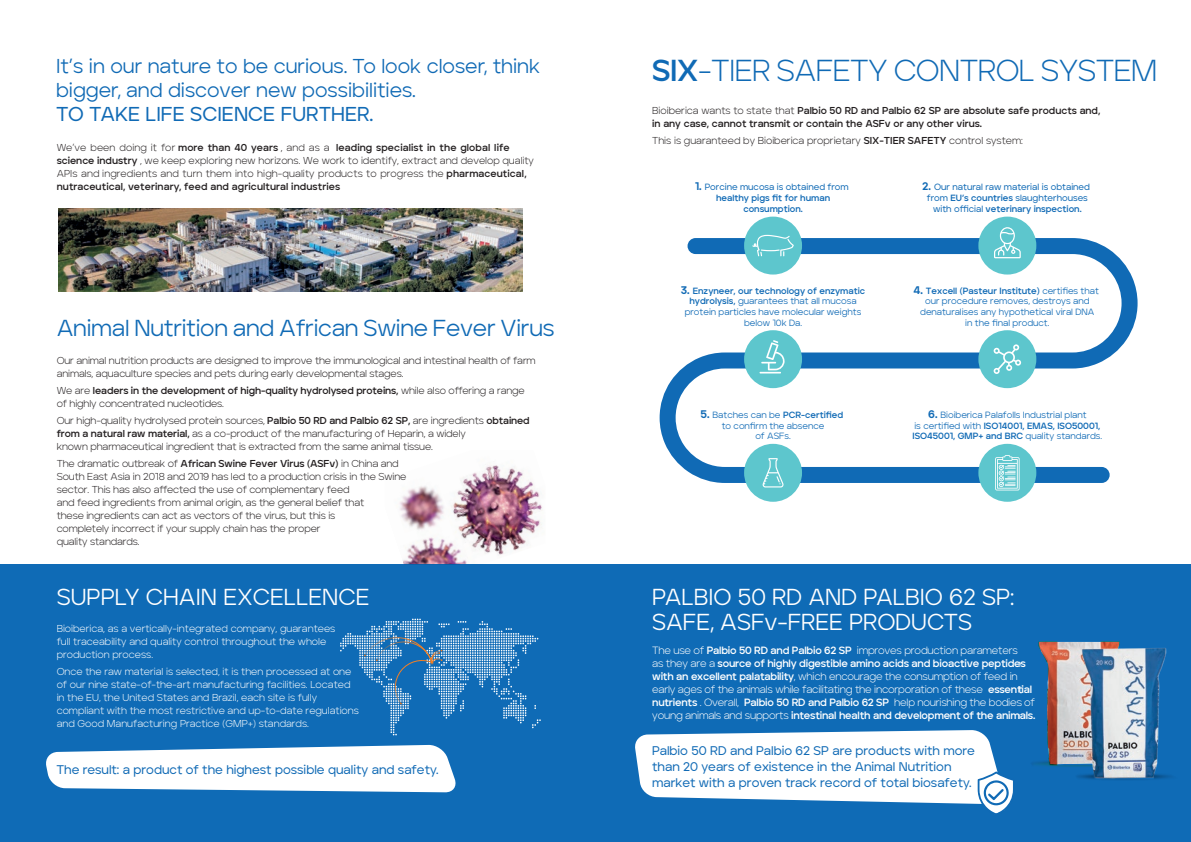
<style>
.page{position:relative;width:1191px;height:842px;background:#fff}
.page>*{position:absolute;margin:0;border:0;box-sizing:border-box;transform-origin:0 0}
.t1{font:300 30.2px "Aventa";letter-spacing:-.02em;color:#106ab5}
.t2{font:23px/25px "Aventa";color:#fff}
.t3{font:23px "Aventa";letter-spacing:-.01em;color:#106ab5}
.t4{font:20px/24px "Aventa";color:#106ab5}
.t5{font:500 20px "Aventa";color:#106ab5}
.t6{font:500 12.5px/16px "Aventa";color:#106ab5}
.t7{font:300 10.5px/13px "Aventa";letter-spacing:-.02em;color:#fff}
.t8{font:300 10px/13px "Aventa";letter-spacing:-.01em;color:#231f20}
.t9{font:300 10px/13px "Aventa";color:#fff}
.t10{font:700 10px/13px "Aventa";color:#231f20}
.t11{font:9px/10.8px "Aventa";color:#106ab5;text-align:center}
.t12{font:500 9px/11px "Aventa";color:#106ab5;text-align:center}
.t13{font:700 9px/11px "Aventa";color:#106ab5;text-align:center}
.s1{font-weight:700}
.s2{font-weight:300}
.s3{font-weight:800;font-size:11px}
.s4{font-weight:500}
</style>
<div class="page">
<div style="left:0;top:564px;width:1191px;height:278px;background:#0f6bb6"></div>
<svg style="left:46px;top:745px;width:410px;height:47px;background:#dfebf5"></svg>
<img style="left:399px;top:465px;width:143px;height:99px">
<img style="left:59px;top:208px;width:463px;height:84px">
<svg style="left:340px;top:619px;width:201px;height:116px"></svg>
<svg style="left:659px;top:238px;width:478px;height:245px"></svg>
<div style="left:744px;top:217px;width:58px;height:58px;background:#5dc6cd;border-radius:50%"></div>
<div style="left:978px;top:217px;width:58px;height:58px;background:#5dc6cd;border-radius:50%"></div>
<div style="left:744px;top:330px;width:58px;height:58px;background:#5dc6cd;border-radius:50%"></div>
<div style="left:978px;top:330px;width:58px;height:58px;background:#5dc6cd;border-radius:50%"></div>
<div style="left:744px;top:444px;width:58px;height:58px;background:#5dc6cd;border-radius:50%"></div>
<div style="left:978px;top:444px;width:58px;height:58px;background:#5dc6cd;border-radius:50%"></div>
<svg style="left:752px;top:235px;width:41px;height:21px"></svg>
<svg style="left:759px;top:340px;width:25px;height:33px"></svg>
<svg style="left:993px;top:344px;width:28px;height:30px"></svg>
<svg style="left:762px;top:458px;width:22px;height:29px"></svg>
<svg style="left:994px;top:227px;width:26px;height:31px"></svg>
<svg style="left:995px;top:455px;width:24px;height:35px"></svg>
<svg style="left:635px;top:730px;width:378px;height:84px"></svg>
<img style="left:1032px;top:641px;width:32px;height:126px">
<img style="left:1064px;top:641px;width:108px;height:139px">
<h3 class="t4" style="left:56px;top:54px;width:485px">It’s in our nature to be curious. To look closer, think bigger, and discover new possibilities.</h3>
<h3 class="t5" style="left:56px;top:102px;width:319px">TO TAKE LIFE SCIENCE FURTHER.</h3>
<p class="t8" style="left:57px;top:141px;width:479px">We’ve been doing it for <span class="s1">more than 40 years</span> , and as a <span class="s1">leading specialist in the global life science industry</span> , we keep exploring new horizons. We work to identify, extract and develop quality APIs and ingredients and turn them into high-quality products to progress the <span class="s1">pharmaceutical, nutraceutical, veterinary, feed and agricultural industries</span></p>
<h2 class="t3" style="left:57px;top:314px;width:499px">Animal Nutrition and African Swine Fever Virus</h2>
<p class="t8" style="left:57px;top:354px;width:480px">Our animal nutrition products are designed to improve the immunological and intestinal health of farm animals, aquaculture species and pets during early developmental stages.</p>
<p class="t8" style="left:57px;top:384px;width:469px">We are <span class="s1">leaders in the development of high-quality hydrolysed proteins,</span> while also offering a range of highly concentrated nucleotides.</p>
<p class="t8" style="left:57px;top:414px;width:474px">Our high-quality hydrolysed protein sources, <span class="s1">Palbio 50 RD and Palbio 62 SP,</span> are ingredients <span class="s1">obtained from a natural raw material,</span> as a co-product of the manufacturing of Heparin, a widely<br>known pharmaceutical ingredient that is extracted from the same animal tissue.</p>
<p class="t8" style="left:57px;top:457px;width:351px">The dramatic outbreak of <span class="s1">African Swine Fever Virus (ASFv)</span> in China and South East Asia in 2018 and 2019 has led to a production crisis in the Swine sector. This has also affected the use of complementary feed<br>and feed ingredients from animal origin, as the general belief that<br>these ingredients can act as vectors of the virus, but this is<br>completely incorrect if your supply chain has the proper<br>quality standards.</p>
<h1 class="t1" style="left:652px;top:51px;width:507px"><span class="s1">SIX</span>-TIER SAFETY CONTROL SYSTEM</h1>
<p class="t10" style="left:652px;top:104px;width:449px"><span class="s2">Bioiberica wants to state that</span> Palbio 50 RD and Palbio 62 SP are absolute safe products and, in any case, cannot transmit or contain the ASFv or any other virus.</p>
<p class="t8" style="left:652px;top:134px;width:372px">This is guaranteed by Bioiberica proprietary <span class="s1">SIX-TIER SAFETY</span> control system:</p>
<p class="t13" style="left:695px;top:182px;width:155px"><span class="s3">1.</span> <span class="s4">Porcine mucosa is obtained from </span>healthy pigs fit for human consumption.</p>
<p class="t12" style="left:922px;top:182px;width:169px"><span class="s3">2.</span> Our natural raw material is obtained from <span class="s1">EU’s countries</span> slaughterhouses with official <span class="s1">veterinary inspection.</span></p>
<p class="t11" style="left:681px;top:285px;width:186px"><span class="s3">3.</span> <span class="s1">Enzyneer, our technology of enzymatic hydrolysis,</span> guarantees that all mucosa protein particles have molecular weights below 10k Da.</p>
<p class="t11" style="left:913px;top:285px;width:187px"><span class="s3">4.</span> <span class="s1">Texcell (Pasteur Institute)</span> certifies that our procedure removes, destroys and denaturalises any hypothetical viral DNA<br>in the final product.</p>
<p class="t11" style="left:700px;top:409px;width:144px"><span class="s3">5.</span> Batches can be <span class="s1">PCR-certified </span>to confirm the absence<br>of ASFs.</p>
<p class="t11" style="left:912px;top:409px;width:191px"><span class="s3">6.</span> Bioiberica Palafolls Industrial plant<br>is certified with <span class="s1">ISO14001, EMAS, ISO50001,<br>ISO45001, GMP+ and BRC</span> quality standards.</p>
<h2 class="t2" style="left:57px;top:584px;width:314px">SUPPLY CHAIN EXCELLENCE</h2>
<h2 class="t2" style="left:652px;top:584px;width:364px">PALBIO 50 RD AND PALBIO 62 SP:<br>SAFE, ASFv-FREE PRODUCTS</h2>
<p class="t9" style="left:57px;top:622px;width:280px">Bioiberica, as a vertically-integrated company, guarantees full traceability and quality control throughout the whole production process.</p>
<p class="t9" style="left:57px;top:665px;width:304px">Once the raw material is selected, it is then processed at one of our nine state-of-the-art manufacturing facilities. Located in the EU, the United States and Brazil, each site is fully compliant with the most restrictive and up-to-date regulations and Good Manufacturing Practice (GMP+) standards.</p>
<p class="t7" style="left:652px;top:643px;width:384px">The use of <span class="s1">Palbio 50 RD and Palbio 62 SP</span> improves production parameters<br>as they are a <span class="s1">source of highly digestible amino acids and bioactive peptides with an excellent palatability</span>, which encourage the consumption of feed in early ages of the animals while facilitating the incorporation of these <span class="s1">essential nutrients</span> . Overall, <span class="s1">Palbio 50 RD and Palbio 62 SP</span> help nourishing the bodies of young animals and supports <span class="s1">intestinal health and development of the animals.</span></p>
<p class="t6" style="left:652px;top:742px;width:324px">Palbio 50 RD and Palbio 62 SP are products with more than 20 years of existence in the Animal Nutrition market with a proven track record of total biosafety.</p>
<p class="t6" style="left:56px;top:762px;width:383px">The result: a product of the highest possible quality and safety.</p>
</div>
